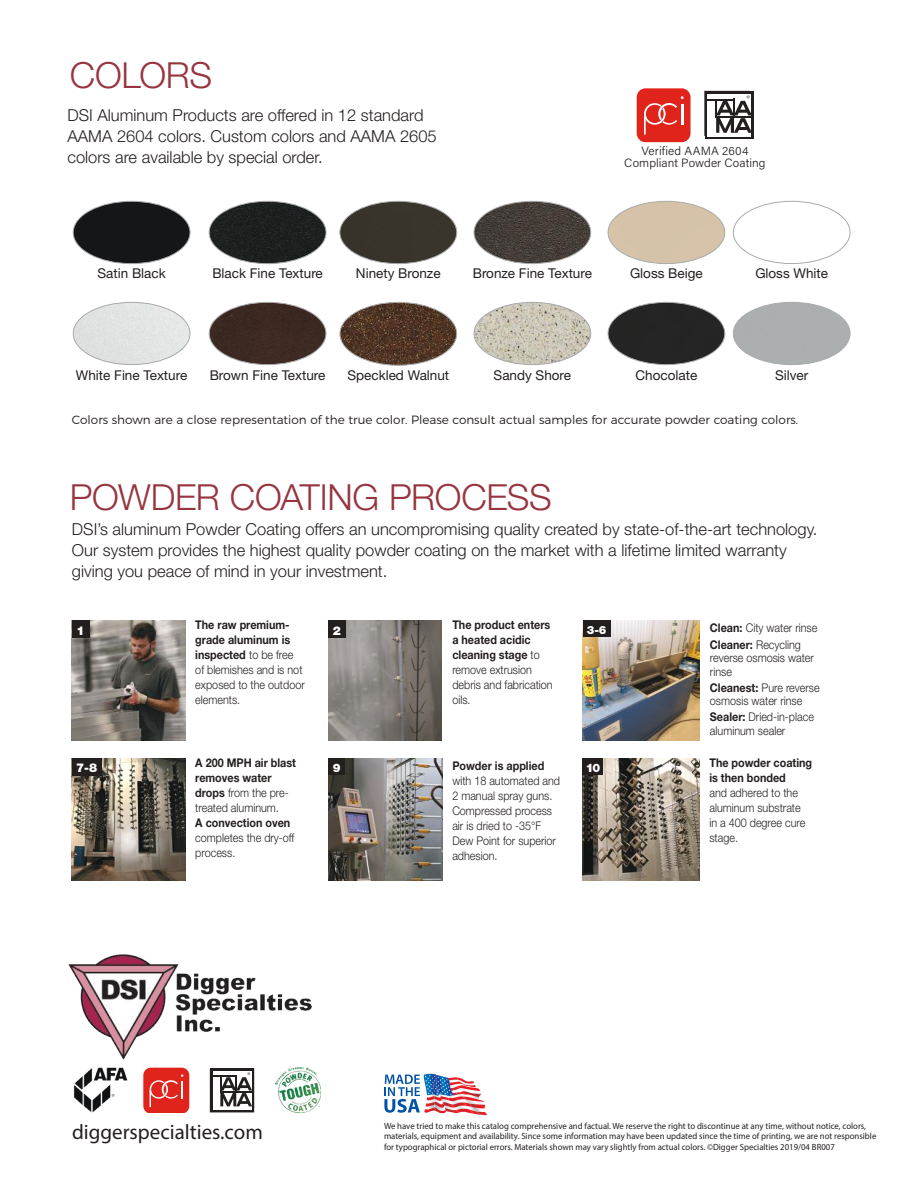
<style>
.page{position:relative;width:918px;height:1188px;background:#fff}
.page>*{position:absolute;margin:0;border:0;box-sizing:border-box;transform-origin:0 0}
.t1{font:300 36px "Helvetica Neue LT Std";letter-spacing:-.01em;color:#97343f}
.t2{font:21px "Myriad Pro";color:#241f1f}
.t3{font:300 16.5px/21px "Helvetica Neue LT Std";color:#241f1f}
.t4{font:13.5px "Helvetica Neue LT Std";color:#241f1f}
.t5{font:900 12.15px "Helvetica Neue LT Std";color:#fff}
.t6{font:300 12px/15px "Helvetica Neue LT Std";color:#241f1f;scale:.9 1}
.t7{font:700 12px/15px "Helvetica Neue LT Std";color:#241f1f;scale:.9 1}
.t8{font:300 12px "Montserrat";color:#241f1f}
.t9{font:300 12px/11.9px "Acumin Pro";letter-spacing:.01em;color:#241f1f;text-align:center}
.t10{font:900 12px "Helvetica Neue LT Std";color:#fff}
.t11{font:900 11.7px "Helvetica Neue LT Std";color:#fff}
.t12{font:900 11.4px "Helvetica Neue LT Std";color:#fff}
.t13{font:9px/10.5px "Myriad Pro";color:#241f1f}
.s1{font-weight:700}
.s2{font-weight:300}
</style>
<div class="page">
<img style="left:68px;top:954px;width:244px;height:106px">
<svg style="left:384px;top:1074px;width:103px;height:41px"></svg>
<img style="left:74px;top:1068px;width:53px;height:45px">
<div style="left:143px;top:1068px;width:46px;height:45px;background:#e0231b;border-radius:8px"></div>
<svg style="left:150px;top:1074px;width:33px;height:33px"></svg>
<svg style="left:212px;top:1070px;width:40px;height:40px"></svg>
<div style="left:210px;top:1068px;width:44px;height:44px;border:1px solid #241f1f"></div>
<div style="left:213px;top:1071px;width:38px;height:38px;background:#fff"></div>
<hr style="left:212px;top:1075px;width:25px;height:2px;background:#241f1f">
<svg style="left:220px;top:1072px;width:32px;height:34px"></svg>
<img style="left:275px;top:1068px;width:45px;height:45px">
<img style="left:209px;top:201px;width:117px;height:63px">
<div style="left:209px;top:201px;width:117px;height:63px;border:1px solid #aaaaac;border-radius:50%"></div>
<img style="left:209px;top:302px;width:117px;height:63px">
<div style="left:209px;top:302px;width:117px;height:63px;border:1px solid #aaaaac;border-radius:50%"></div>
<img style="left:73px;top:201px;width:117px;height:63px">
<div style="left:73px;top:201px;width:117px;height:63px;border:1px solid #aaaaac;border-radius:50%"></div>
<img style="left:73px;top:302px;width:117px;height:63px">
<div style="left:73px;top:302px;width:117px;height:63px;border:1px solid #aaaaac;border-radius:50%"></div>
<img style="left:341px;top:201px;width:116px;height:63px">
<div style="left:339px;top:201px;width:118px;height:63px;border:1px solid #aaaaac;border-radius:50%"></div>
<img style="left:340px;top:302px;width:117px;height:63px">
<div style="left:340px;top:302px;width:117px;height:64px;border:1px solid #aaaaac;border-radius:50%"></div>
<img style="left:474px;top:201px;width:117px;height:63px">
<div style="left:474px;top:201px;width:117px;height:63px;border:1px solid #aaaaac;border-radius:50%"></div>
<img style="left:474px;top:302px;width:117px;height:63px">
<div style="left:474px;top:302px;width:117px;height:63px;border:1px solid #aaaaac;border-radius:50%"></div>
<img style="left:608px;top:201px;width:117px;height:63px">
<div style="left:608px;top:201px;width:117px;height:63px;border:1px solid #aaaaac;border-radius:50%"></div>
<img style="left:608px;top:302px;width:117px;height:63px">
<div style="left:608px;top:302px;width:117px;height:63px;border:1px solid #aaaaac;border-radius:50%"></div>
<div style="left:733px;top:201px;width:117px;height:63px;border:1px solid #aaaaac;border-radius:50%"></div>
<img style="left:733px;top:302px;width:117px;height:63px">
<div style="left:733px;top:302px;width:117px;height:63px;border:1px solid #aaaaac;border-radius:50%"></div>
<img style="left:328px;top:621px;width:114px;height:120px">
<img style="left:72px;top:621px;width:113px;height:120px">
<img style="left:583px;top:621px;width:116px;height:120px">
<img style="left:72px;top:758px;width:113px;height:123px">
<img style="left:328px;top:758px;width:114px;height:123px">
<img style="left:583px;top:758px;width:116px;height:123px">
<div style="left:72px;top:621px;width:17px;height:17px;background:#241f1f"></div>
<div style="left:328px;top:621px;width:17px;height:17px;background:#241f1f"></div>
<div style="left:72px;top:758px;width:29px;height:17px;background:#241f1f"></div>
<div style="left:328px;top:758px;width:17px;height:17px;background:#241f1f"></div>
<div style="left:583px;top:758px;width:20px;height:17px;background:#241f1f"></div>
<div style="left:583px;top:621px;width:28px;height:16px;background:#241f1f"></div>
<div style="left:637px;top:88px;width:54px;height:54px;background:#e0231b;border-radius:9px"></div>
<svg style="left:644px;top:96px;width:40px;height:39px"></svg>
<hr style="left:681px;top:104px;width:2px;height:20px;background:#fff">
<svg style="left:705px;top:91px;width:49px;height:48px"></svg>
<div style="left:705px;top:91px;width:44px;height:45px;border:1px solid #241f1f"></div>
<div style="left:708px;top:94px;width:43px;height:42px;background:#fff"></div>
<svg style="left:707px;top:96px;width:45px;height:37px"></svg>
<h1 class="t1" style="left:70px;top:53px;width:144px">COLORS</h1>
<h3 class="t3" style="left:68px;top:105px;width:371px">DSI Aluminum Products are offered in 12 standard<br>AAMA 2604 colors. Custom colors and AAMA 2605 colors are available by special order.</h3>
<p class="t9" style="left:624px;top:145px;width:143px">Verified AAMA 2604<br>Compliant Powder Coating</p>
<p class="t4" style="left:97px;top:265px;width:70px">Satin Black</p>
<p class="t4" style="left:212px;top:265px;width:112px">Black Fine Texture</p>
<p class="t4" style="left:356px;top:265px;width:86px">Ninety Bronze</p>
<p class="t4" style="left:473px;top:265px;width:121px">Bronze Fine Texture</p>
<p class="t4" style="left:76px;top:367px;width:113px">White Fine Texture</p>
<p class="t4" style="left:210px;top:367px;width:117px">Brown Fine Texture</p>
<p class="t4" style="left:347px;top:367px;width:103px">Speckled Walnut</p>
<p class="t4" style="left:494px;top:367px;width:79px">Sandy Shore</p>
<p class="t4" style="left:630px;top:265px;width:74px">Gloss Beige</p>
<p class="t4" style="left:636px;top:367px;width:63px">Chocolate</p>
<p class="t4" style="left:755px;top:265px;width:74px">Gloss White</p>
<p class="t4" style="left:775px;top:367px;width:35px">Silver</p>
<p class="t8" style="left:72px;top:410px;width:728px">Colors shown are a close representation of the true color. Please consult actual samples for accurate powder coating colors.</p>
<h1 class="t1" style="left:70px;top:476px;width:484px">POWDER COATING PROCESS</h1>
<p class="t3" style="left:72px;top:519px;width:747px">DSI’s aluminum Powder Coating offers an uncompromising quality created by state-of-the-art technology.<br>Our system provides the highest quality powder coating on the market with a lifetime limited warranty giving you peace of mind in your investment.</p>
<p class="t6" style="left:195px;top:617px;width:123px"><span class="s1">The raw premium&shy;grade aluminum is inspected</span> to be free of blemishes and is not exposed to the outdoor elements.</p>
<p class="t7" style="left:452px;top:617px;width:113px">The product enters a heated acidic cleaning stage <span class="s2">to remove extrusion debris and fabrication oils.</span></p>
<p class="t6" style="left:710px;top:620px;width:121px;line-height:16.2px"><span class="s1">Clean:</span> City water rinse<br><span class="s1">Cleaner:</span> Recycling</p>
<p class="t12" style="left:587px;top:623px;width:21px">3-6</p>
<p class="t5" style="left:76px;top:623px;width:10px">1</p>
<p class="t10" style="left:333px;top:623px;width:10px">2</p>
<p class="t6" style="left:710px;top:651px;width:117px;line-height:13.5px">reverse osmosis water rinse</p>
<p class="t6" style="left:710px;top:680px;width:123px;line-height:13.5px"><span class="s1">Cleanest:</span> Pure reverse osmosis water rinse</p>
<p class="t6" style="left:710px;top:710px;width:117px;line-height:13.5px"><span class="s1">Sealer:</span> Dried-in-place aluminum sealer</p>
<p class="t7" style="left:195px;top:755px;width:113px">A 200 MPH air blast removes water drops <span class="s2">from the pre&shy;treated aluminum.</span></p>
<p class="t7" style="left:195px;top:815px;width:107px">A convection oven</p>
<p class="t6" style="left:195px;top:830px;width:112px">completes the dry-off process.</p>
<p class="t7" style="left:452px;top:758px;width:104px">Powder is applied</p>
<p class="t6" style="left:452px;top:773px;width:121px">with 18 automated and<br>2 manual spray guns.<br>Compressed process air is dried to -35°F<br>Dew Point for superior adhesion.</p>
<p class="t5" style="left:76px;top:761px;width:23px">7-8</p>
<p class="t11" style="left:333px;top:761px;width:9px">9</p>
<p class="t11" style="left:586px;top:761px;width:16px">10</p>
<p class="t7" style="left:709px;top:755px;width:116px">The powder coating is then bonded</p>
<p class="t6" style="left:709px;top:785px;width:108px">and adhered to the aluminum substrate in a 400 degree cure stage.</p>
<h2 class="t2" style="left:72px;top:1119px;width:192px">diggerspecialties.com</h2>
<p class="t13" style="left:384px;top:1120px;width:494px">We have tried to make this catalog comprehensive and factual. We reserve the right to discontinue at any time, without notice, colors, materials, equipment and availability. Since some information may have been updated since the time of printing, we are not responsible for typographical or pictorial errors. Materials shown may vary slightly from actual colors. ©Digger Specialties 2019/04 BR007</p>
</div>
